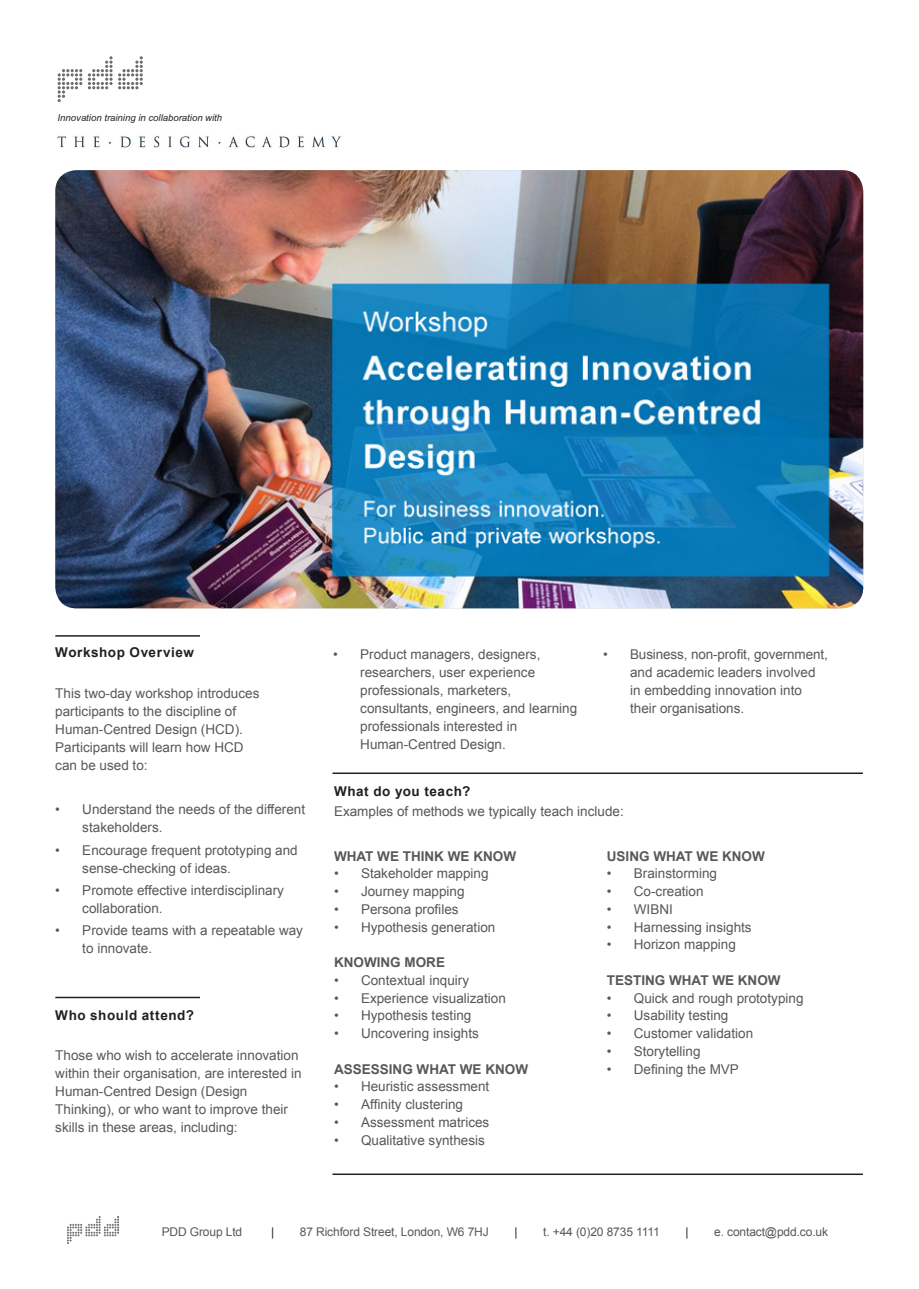
<style>
.page{position:relative;width:919px;height:1289px;background:#fff}
.page>*{position:absolute;margin:0;border:0;box-sizing:border-box;transform-origin:0 0}
.t1{font:13.5px/18px "Arial";color:#57585a}
.t2{font:700 13.5px "Arial";color:#57585a}
.t3{font:700 13.5px "Arial";letter-spacing:.04em;color:#231f20}
.t4{font:12px "Arial";letter-spacing:-.01em;color:#57585a}
.t5{font:12px "Arial";color:#231f20}
.t6{font:italic 9.6px "Arial";color:#242424}
</style>
<div class="page">
<img style="left:68px;top:1216px;width:50px;height:27px">
<img style="left:57px;top:136px;width:284px;height:12px">
<svg style="left:88px;top:56px;width:55px;height:33px"></svg>
<svg style="left:58px;top:69px;width:24px;height:33px"></svg>
<img style="left:55px;top:170px;width:808px;height:438px">
<hr style="left:55px;top:635px;width:145px;height:1px;background:#231f20">
<hr style="left:55px;top:996px;width:145px;height:2px;background:#231f20">
<hr style="left:332px;top:772px;width:530px;height:2px;background:#231f20">
<hr style="left:332px;top:1173px;width:530px;height:1px;background:#231f20">
<p class="t6" style="left:58px;top:111px;width:166px">Innovation training in collaboration with</p>
<p class="t3" style="left:55px;top:643px;width:140px">Workshop Overview</p>
<p class="t1" style="left:55px;top:684px;width:206px">This two-day workshop introduces participants to the discipline of<br>Human-Centred Design (HCD).<br>Participants will learn how HCD can be used to:</p>
<p class="t1" style="left:82px;top:800px;width:224px;text-indent:-27px">• Understand the needs of the different stakeholders.</p>
<p class="t1" style="left:82px;top:840px;width:217px;text-indent:-27px">• Encourage frequent prototyping and sense-checking of ideas.</p>
<p class="t1" style="left:82px;top:881px;width:203px;text-indent:-27px">• Promote effective interdisciplinary collaboration.</p>
<p class="t1" style="left:82px;top:921px;width:222px;text-indent:-27px">• Provide teams with a repeatable way to innovate.</p>
<p class="t3" style="left:55px;top:1006px;width:140px">Who should attend?</p>
<p class="t1" style="left:55px;top:1046px;width:248px">Those who wish to accelerate innovation within their organisation, are interested in Human-Centred Design (Design Thinking), or who want to improve their skills in these areas, including:</p>
<p class="t1" style="left:360px;top:645px;width:218px;text-indent:-27px">• Product managers, designers, researchers, user experience professionals, marketers, consultants, engineers, and learning professionals interested in<br>Human-Centred Design.</p>
<p class="t3" style="left:334px;top:782px;width:138px">What do you teach?</p>
<p class="t1" style="left:630px;top:645px;width:199px;text-indent:-27px">• Business, non-profit, government, and academic leaders involved in embedding innovation into their organisations.</p>
<p class="t1" style="left:334px;top:802px;width:291px">Examples of methods we typically teach include:</p>
<p class="t2" style="left:334px;top:846px;width:183px">WHAT WE THINK WE KNOW</p>
<p class="t1" style="left:334px;top:864px;width:156px">• Stakeholder mapping</p>
<p class="t1" style="left:334px;top:882px;width:132px">• Journey mapping</p>
<p class="t1" style="left:334px;top:900px;width:126px">• Persona profiles</p>
<p class="t1" style="left:334px;top:917px;width:163px">• Hypothesis generation</p>
<p class="t2" style="left:334px;top:953px;width:112px">KNOWING MORE</p>
<p class="t1" style="left:334px;top:971px;width:137px">• Contextual inquiry</p>
<p class="t1" style="left:334px;top:989px;width:173px">• Experience visualization</p>
<p class="t1" style="left:334px;top:1006px;width:139px">• Hypothesis testing</p>
<p class="t1" style="left:334px;top:1024px;width:146px">• Uncovering insights</p>
<p class="t2" style="left:334px;top:1059px;width:196px">ASSESSING WHAT WE KNOW</p>
<p class="t1" style="left:334px;top:1077px;width:157px">• Heuristic assessment</p>
<p class="t1" style="left:334px;top:1095px;width:131px">• Affinity clustering</p>
<p class="t1" style="left:334px;top:1113px;width:157px">• Assessment matrices</p>
<p class="t1" style="left:334px;top:1131px;width:152px">• Qualitative synthesis</p>
<p class="t2" style="left:606px;top:846px;width:159px">USING WHAT WE KNOW</p>
<p class="t1" style="left:606px;top:864px;width:112px">• Brainstorming</p>
<p class="t1" style="left:606px;top:882px;width:98px">• Co-creation</p>
<p class="t1" style="left:606px;top:900px;width:68px">• WIBNI</p>
<p class="t1" style="left:606px;top:917px;width:146px">• Harnessing insights</p>
<p class="t1" style="left:606px;top:935px;width:131px">• Horizon mapping</p>
<p class="t2" style="left:606px;top:971px;width:175px">TESTING WHAT WE KNOW</p>
<p class="t1" style="left:606px;top:989px;width:198px">• Quick and rough prototyping</p>
<p class="t1" style="left:606px;top:1006px;width:123px">• Usability testing</p>
<p class="t1" style="left:606px;top:1024px;width:148px">• Customer validation</p>
<p class="t1" style="left:606px;top:1042px;width:95px">• Storytelling</p>
<p class="t1" style="left:606px;top:1060px;width:134px">• Defining the MVP</p>
<p class="t4" style="left:162px;top:1224px;width:82px">PDD Group Ltd</p>
<p class="t5" style="left:271px;top:1224px;width:5px">|</p>
<p class="t4" style="left:300px;top:1224px;width:190px">87 Richford Street, London, W6 7HJ</p>
<p class="t5" style="left:514px;top:1224px;width:5px">|</p>
<p class="t4" style="left:543px;top:1224px;width:118px">t. +44 (0)20 8735 1111</p>
<p class="t5" style="left:685px;top:1224px;width:5px">|</p>
<p class="t4" style="left:714px;top:1224px;width:115px">e. contact@pdd.co.uk</p>
</div>
